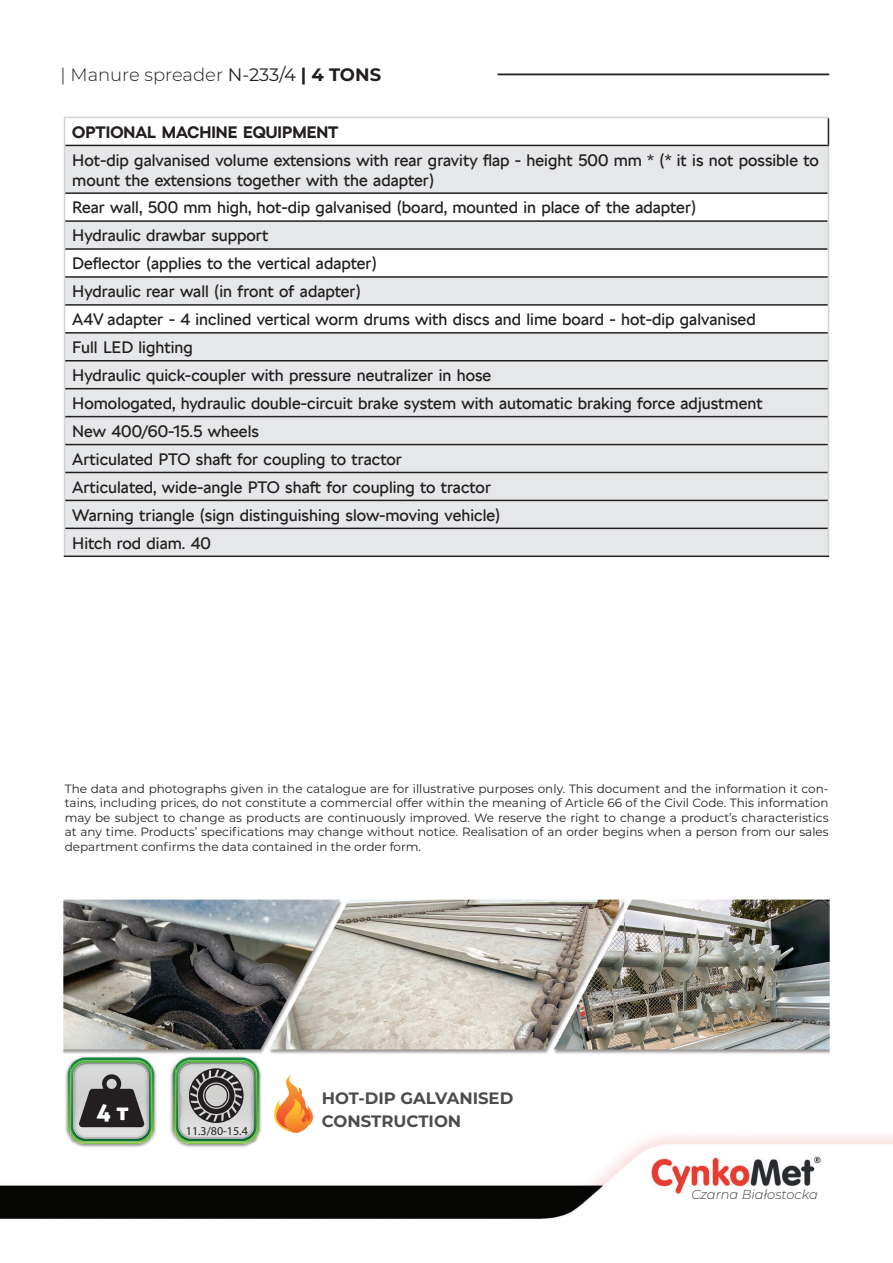
<style>
.page{position:relative;width:893px;height:1263px;background:#fff}
.page>*{position:absolute;margin:0;border:0;box-sizing:border-box;transform-origin:0 0}
.t1{font:24px "Aller Display";color:#fff}
.t2{font:300 18px "Montserrat";color:#231f20}
.t3{font:16.5px/27.9px "SKODA Next Arabic";color:#231f20}
.t4{font:700 16.5px "Montserrat";color:#4b4c4d}
.t5{font:700 16.5px "SKODA Next Arabic";color:#231f20}
.t6{font:italic 300 13.05px "Montserrat";color:#3e3e3f}
.t7{font:12px/14.4px "Montserrat";color:#231f20;text-align:justify}
.t8{font:12px "Myriad Pro";color:#231f20}
.s1{font-weight:400}
.s2{font-weight:700}
</style>
<div class="page">
<svg style="left:65px;top:118px;width:763px;height:27px"></svg>
<svg style="left:65px;top:146px;width:763px;height:409px;fill:#e6e7e9"></svg>
<svg style="left:828px;top:118px;width:1px;height:27px"></svg>
<hr style="left:65px;top:145px;width:764px;height:1px;background:#231f20">
<hr style="left:65px;top:192px;width:763px;height:2px;background:#231f20">
<hr style="left:65px;top:220px;width:763px;height:2px;background:#231f20">
<hr style="left:65px;top:248px;width:763px;height:2px;background:#231f20">
<hr style="left:64px;top:145px;width:1px;height:48px;background:#d1d2d4">
<hr style="left:828px;top:146px;width:1px;height:47px;background:#d1d2d4">
<hr style="left:64px;top:117px;width:765px;height:1px;background:#d1d2d4">
<svg style="left:64px;top:118px;width:1px;height:27px"></svg>
<svg style="left:828px;top:193px;width:1px;height:362px"></svg>
<svg style="left:64px;top:193px;width:1px;height:362px"></svg>
<hr style="left:65px;top:304px;width:763px;height:2px;background:#231f20">
<hr style="left:65px;top:332px;width:763px;height:2px;background:#231f20">
<hr style="left:65px;top:360px;width:763px;height:1px;background:#231f20">
<hr style="left:65px;top:388px;width:763px;height:1px;background:#231f20">
<hr style="left:65px;top:416px;width:763px;height:1px;background:#231f20">
<hr style="left:65px;top:444px;width:763px;height:1px;background:#231f20">
<hr style="left:65px;top:472px;width:763px;height:1px;background:#231f20">
<hr style="left:65px;top:500px;width:763px;height:1px;background:#231f20">
<hr style="left:65px;top:528px;width:763px;height:1px;background:#231f20">
<hr style="left:64px;top:555px;width:765px;height:2px;background:#231f20">
<hr style="left:65px;top:276px;width:763px;height:2px;background:#231f20">
<hr style="left:497px;top:74px;width:332px;height:1px;background:#231f20">
<img style="left:0;top:1135px;width:893px;height:84px">
<img style="left:169px;top:1056px;width:95px;height:94px">
<svg style="left:185px;top:1057px;width:61px;height:4px"></svg>
<img style="left:176px;top:1061px;width:81px;height:80px">
<img style="left:178px;top:1063px;width:76px;height:75px">
<img style="left:180px;top:1064px;width:72px;height:37px">
<img style="left:180px;top:1111px;width:72px;height:26px">
<svg style="left:189px;top:1068px;width:55px;height:55px;background:#7e7d7d"></svg>
<svg style="left:274px;top:1074px;width:39px;height:59px"></svg>
<img style="left:64px;top:1056px;width:94px;height:94px">
<svg style="left:75px;top:1057px;width:72px;height:4px"></svg>
<img style="left:70px;top:1061px;width:82px;height:80px">
<img style="left:73px;top:1063px;width:76px;height:75px">
<img style="left:75px;top:1065px;width:72px;height:36px">
<img style="left:75px;top:1111px;width:72px;height:26px">
<svg style="left:79px;top:1074px;width:65px;height:53px;background:#605d5e"></svg>
<img style="left:64px;top:899px;width:765px;height:155px">
<p class="t2" style="left:61px;top:63px;width:322px">| Manure spreader <span class="s1">N-233/4</span> <span class="s2">| 4 TONS</span></p>
<p class="t5" style="left:72px;top:122px;width:268px">OPTIONAL MACHINE EQUIPMENT</p>
<p class="t3" style="left:72px;top:150px;width:748px;line-height:19.8px">Hot-dip galvanised volume extensions with rear gravity flap - height 500 mm * (* it is not possible to mount the extensions together with the adapter)</p>
<p class="t3" style="left:72px;top:194px;width:692px">Rear wall, 500 mm high, hot-dip galvanised (board, mounted in place of the adapter)<br>Hydraulic drawbar support<br>Deflector (applies to the vertical adapter)<br>Hydraulic rear wall (in front of adapter)<br>A4V adapter - 4 inclined vertical worm drums with discs and lime board - hot-dip galvanised Full LED lighting<br>Hydraulic quick-coupler with pressure neutralizer in hose<br>Homologated, hydraulic double-circuit brake system with automatic braking force adjustment New 400/60-15.5 wheels<br>Articulated PTO shaft for coupling to tractor<br>Articulated, wide-angle PTO shaft for coupling to tractor<br>Warning triangle (sign distinguishing slow-moving vehicle)<br>Hitch rod diam. 40</p>
<p class="t7" style="left:65px;top:781px;width:765px">The data and photographs given in the catalogue are for illustrative purposes only. This document and the information it con&shy;tains, including prices, do not constitute a commercial offer within the meaning of Article 66 of the Civil Code. This information may be subject to change as products are continuously improved. We reserve the right to change a product’s characteristics at any time. Products’ specifications may change without notice. Realisation of an order begins when a person from our sales department confirms the data contained in the order form.</p>
<p class="t4" style="left:322px;top:1087px;width:193px">HOT-DIP GALVANISED</p>
<h1 class="t1" style="left:96px;top:1096px;width:34px">4 t</h1>
<p class="t4" style="left:322px;top:1109px;width:141px">CONSTRUCTION</p>
<p class="t8" style="left:186px;top:1123px;width:64px">11.3/80-15.4</p>
<p class="t6" style="left:691px;top:1186px;width:128px">Czarna Białostocka</p>
</div>
